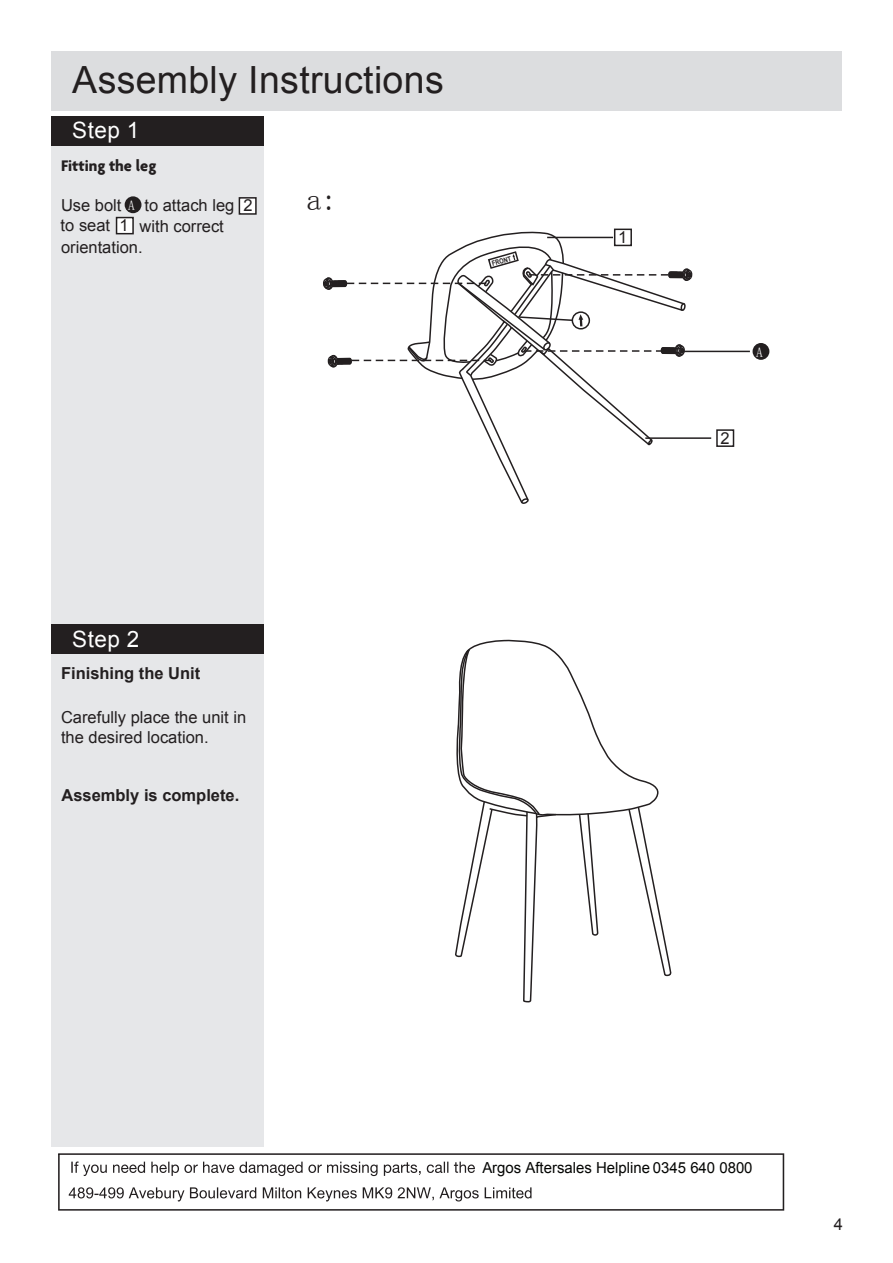
<style>
.page{position:relative;width:893px;height:1263px;background:#fff}
.page>*{position:absolute;margin:0;border:0;box-sizing:border-box;transform-origin:0 0}
.t1{font:37.5px "Arial";letter-spacing:.01em;color:#231f20}
.t2{font:700 30px "Arial";color:#231f20}
.t3{font:22.5px "Arial";letter-spacing:.02em;color:#fff}
.t4{font:16.5px/21.1px "Arial";color:#231f20}
.t5{font:700 16.5px "Arial";color:#231f20}
.t6{font:700 16.5px "Agenda";color:#231f20}
.t7{font:15.3px "Arial";color:#040503}
.t8{font:700 13.5px "Arial";color:#fff}
.t9{font:700 7.2px "Arial";color:#231f20;scale:.78 1}
</style>
<div class="page">
<div style="left:51px;top:118px;width:213px;height:1028px;background:#e6e7e9"></div>
<svg style="left:58px;top:1153px;width:726px;height:57px"></svg>
<div style="left:51px;top:51px;width:791px;height:60px;background:#dcdddf"></div>
<div style="left:51px;top:116px;width:213px;height:30px;background:#231f20"></div>
<div style="left:239px;top:197px;width:18px;height:18px;background:#fff;border:2px solid #231f20"></div>
<div style="left:116px;top:217px;width:18px;height:17px;background:#fff;border:2px solid #231f20"></div>
<div style="left:51px;top:624px;width:213px;height:30px;background:#231f20"></div>
<hr style="left:684px;top:351px;width:66px;height:1px;background:#231f20">
<hr style="left:645px;top:437px;width:66px;height:2px;background:#231f20">
<svg style="left:614px;top:229px;width:18px;height:2px"></svg>
<div style="left:716px;top:429px;width:18px;height:18px;background:#fff;border:2px solid #231f20"></div>
<div style="left:753px;top:343px;width:16px;height:17px;background:#231f20;border-radius:50%"></div>
<svg style="left:455px;top:639px;width:217px;height:364px"></svg>
<div style="left:125px;top:196px;width:16px;height:17px;background:#231f20;border-radius:50%"></div>
<svg style="left:323px;top:231px;width:369px;height:273px"></svg>
<h1 class="t1" style="left:72px;top:55px;width:373px">Assembly Instructions</h1>
<h3 class="t3" style="left:72px;top:115px;width:69px">Step 1</h3>
<p class="t6" style="left:61px;top:155px;width:97px">Fitting the leg</p>
<p class="t4" style="left:61px;top:195px;width:62px">Use bolt</p>
<p class="t4" style="left:61px;top:195px;width:194px;text-indent:84px">to attach leg 2 to seat 1 with correct</p>
<p class="t8" style="left:128px;top:198px;width:8px">A</p>
<p class="t4" style="left:61px;top:237px;width:83px">orientation.</p>
<h2 class="t2" style="left:307px;top:184px;width:31px">a:</h2>
<p class="t9" style="left:491px;top:259px;width:26px;rotate:-16deg">FRONT</p>
<h3 class="t3" style="left:72px;top:624px;width:69px">Step 2</h3>
<p class="t5" style="left:61px;top:662px;width:141px">Finishing the Unit</p>
<p class="t4" style="left:61px;top:707px;width:187px;line-height:19.8px">Carefully place the unit in the desired location.</p>
<p class="t5" style="left:61px;top:784px;width:179px">Assembly is complete.</p>
<p class="t4" style="left:618px;top:227px;width:11px">1</p>
<p class="t8" style="left:756px;top:345px;width:8px">A</p>
<p class="t4" style="left:720px;top:428px;width:11px">2</p>
<p class="t7" style="left:482px;top:1157px;width:272px">Argos Aftersales Helpline 0345 640 0800</p>
<p class="t4" style="left:834px;top:1214px;width:11px">4</p>
</div>
